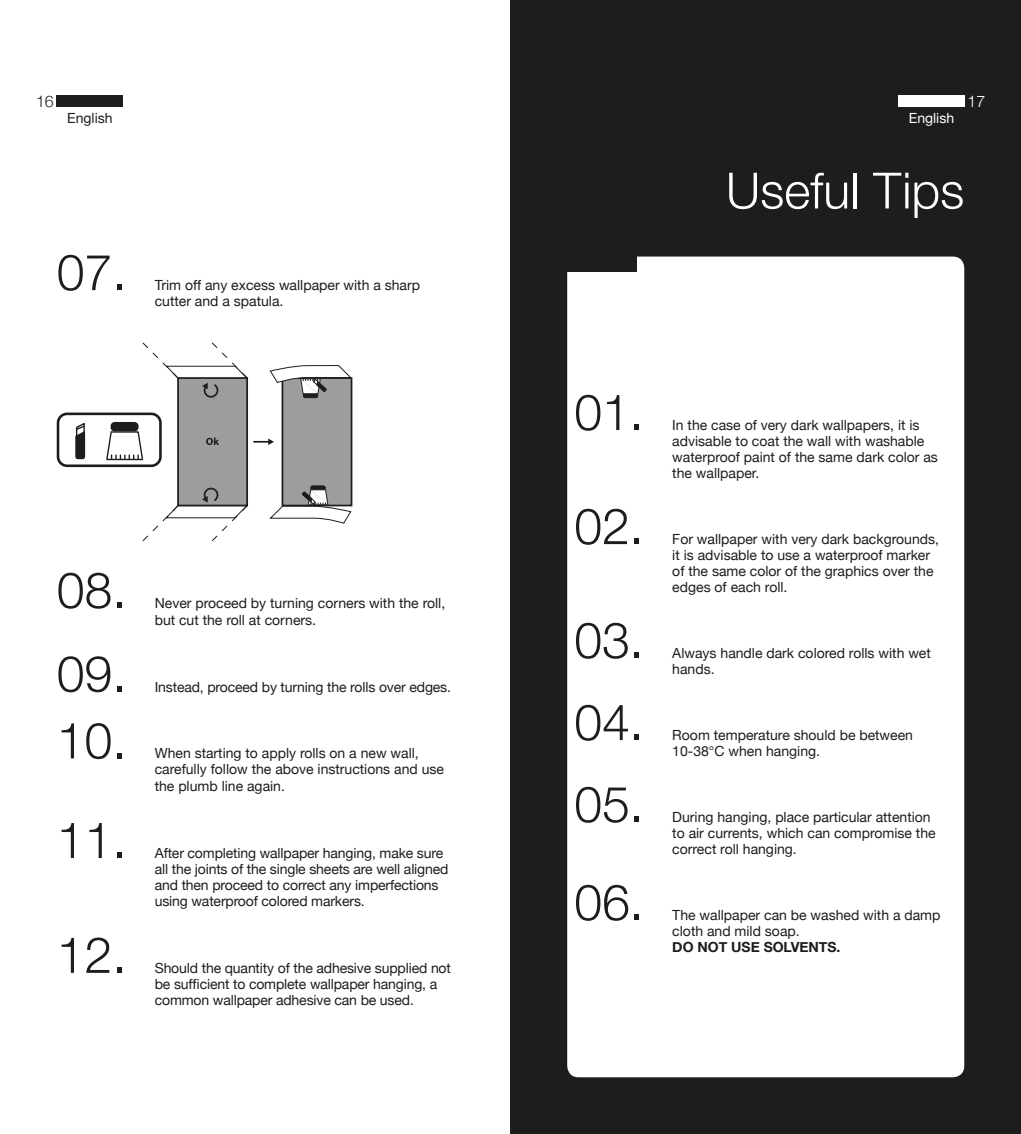
<style>
.page{position:relative;width:1021px;height:1134px;background:#fff}
.page>*{position:absolute;margin:0;border:0;box-sizing:border-box;transform-origin:0 0}
.t1{font:300 50px "Helvetica Neue";color:#1d1d1b}
.t2{font:300 50px "Helvetica Neue";color:#fff}
.t3{font:300 16px "Helvetica Neue";color:#1d1d1b}
.t4{font:300 16px "Helvetica Neue";color:#fff}
.t5{font:14px/16px "Helvetica Neue";color:#1d1d1b}
.t6{font:700 14px "Helvetica Neue";color:#1d1d1b}
.t7{font:14px "Helvetica Neue";color:#fff}
</style>
<div class="page">
<div style="left:57px;top:96px;width:66px;height:11px;background:#1d1d1b"></div>
<div style="left:510px;top:0;width:510px;height:1134px;background:#1d1d1b"></div>
<div style="left:898px;top:96px;width:66px;height:11px;background:#fff"></div>
<div style="left:567px;top:257px;width:397px;height:820px;background:#fff;border-radius:11px"></div>
<div style="left:556px;top:250px;width:81px;height:22px;background:#1d1d1b"></div>
<svg style="left:57px;top:342px;width:296px;height:200px"></svg>
<p class="t3" style="left:36px;top:88px;width:19px">16</p>
<p class="t5" style="left:67px;top:111px;width:47px">English</p>
<h1 class="t1" style="left:57px;top:232px;width:71px">07.</h1>
<p class="t5" style="left:155px;top:278px;width:267px">Trim off any excess wallpaper with a sharp cutter and a spatula.</p>
<h1 class="t1" style="left:57px;top:550px;width:71px">08.</h1>
<h1 class="t1" style="left:57px;top:633px;width:71px">09.</h1>
<h1 class="t1" style="left:57px;top:700px;width:71px">10.</h1>
<h1 class="t1" style="left:57px;top:800px;width:71px">11.</h1>
<h1 class="t1" style="left:57px;top:915px;width:71px">12.</h1>
<p class="t5" style="left:155px;top:595px;width:292px;line-height:16.8px">Never proceed by turning corners with the roll, but cut the roll at corners.</p>
<p class="t5" style="left:155px;top:679px;width:298px">Instead, proceed by turning the rolls over edges.</p>
<p class="t5" style="left:155px;top:746px;width:291px">When starting to apply rolls on a new wall, carefully follow the above instructions and use the plumb line again.</p>
<p class="t5" style="left:155px;top:846px;width:295px">After completing wallpaper hanging, make sure all the joints of the single sheets are well aligned and then proceed to correct any imperfections using waterproof colored markers.</p>
<p class="t5" style="left:155px;top:961px;width:298px">Should the quantity of the adhesive supplied not be sufficient to complete wallpaper hanging, a common wallpaper adhesive can be used.</p>
<p class="t7" style="left:908px;top:108px;width:47px">English</p>
<p class="t4" style="left:967px;top:88px;width:19px">17</p>
<h1 class="t2" style="left:726px;top:150px;width:240px">Useful Tips</h1>
<h1 class="t1" style="left:574px;top:372px;width:71px">01.</h1>
<h1 class="t1" style="left:574px;top:486px;width:71px">02.</h1>
<h1 class="t1" style="left:574px;top:600px;width:71px">03.</h1>
<h1 class="t1" style="left:574px;top:682px;width:71px">04.</h1>
<h1 class="t1" style="left:574px;top:764px;width:71px">05.</h1>
<h1 class="t1" style="left:574px;top:862px;width:71px">06.</h1>
<p class="t5" style="left:672px;top:418px;width:267px">In the case of very dark wallpapers, it is advisable to coat the wall with washable waterproof paint of the same dark color as the wallpaper.</p>
<p class="t5" style="left:672px;top:532px;width:268px">For wallpaper with very dark backgrounds, it is advisable to use a waterproof marker of the same color of the graphics over the edges of each roll.</p>
<p class="t5" style="left:672px;top:646px;width:260px">Always handle dark colored rolls with wet hands.</p>
<p class="t5" style="left:672px;top:728px;width:242px">Room temperature should be between<br>10-38°C when hanging.</p>
<p class="t5" style="left:672px;top:810px;width:265px">During hanging, place particular attention to air currents, which can compromise the correct roll hanging.</p>
<p class="t5" style="left:672px;top:908px;width:270px">The wallpaper can be washed with a damp cloth and mild soap.</p>
<p class="t6" style="left:672px;top:936px;width:170px">DO NOT USE SOLVENTS.</p>
</div>
